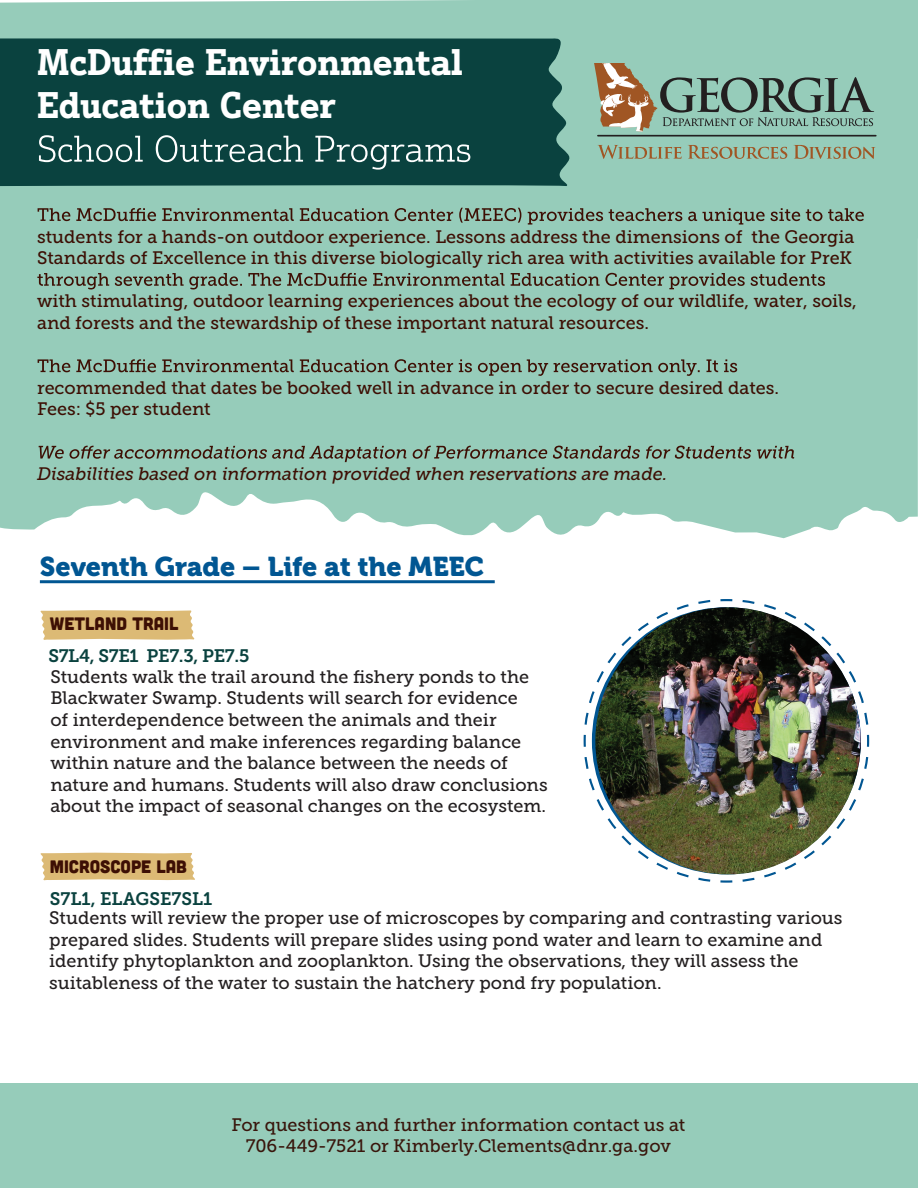
<style>
.page{position:relative;width:918px;height:1188px;background:#fff}
.page>*{position:absolute;margin:0;border:0;box-sizing:border-box;transform-origin:0 0}
.t1{font:700 36px/43.2px "Justus Pro";color:#fff}
.t2{font:27px "Museo 900";color:#015692}
.t3{font:18px/21.6px "Museo Slab 500";color:#231f20}
.t4{font:18px/21.6px "Museo Slab 500";color:#3d0f04}
.t5{font:18px/21.6px "Museo Slab 500";color:#39160c;text-align:center}
.t6{font:italic 18px "Museo Slab 500";color:#3d0f04}
.t7{font:18px "Museo Slab 700";letter-spacing:-.005em;color:#0a423f}
.t8{font:18px "Cubano";color:#3d0f04}
</style>
<div class="page">
<div style="left:0;top:1084px;width:918px;height:104px;background:#96ccba"></div>
<svg style="left:41px;top:610px;width:153px;height:30px"></svg>
<svg style="left:583px;top:599px;width:287px;height:284px"></svg>
<img style="left:595px;top:607px;width:266px;height:267px">
<hr style="left:40px;top:580px;width:455px;height:3px;background:#015692">
<svg style="left:40px;top:853px;width:155px;height:27px"></svg>
<div style="left:0;top:0;width:918px;height:538px;background:#96ccba"></div>
<div style="left:0;top:38px;width:572px;height:148px;background:#0a423f"></div>
<svg style="left:39px;top:135px;width:431px;height:35px"></svg>
<svg style="left:38px;top:208px;width:826px;height:17px"></svg>
<svg style="left:37px;top:273px;width:788px;height:17px"></svg>
<svg style="left:38px;top:359px;width:699px;height:17px"></svg>
<svg style="left:38px;top:446px;width:756px;height:16px"></svg>
<svg style="left:598px;top:145px;width:84px;height:14px"></svg>
<svg style="left:688px;top:145px;width:99px;height:14px"></svg>
<svg style="left:794px;top:145px;width:81px;height:14px"></svg>
<hr style="left:598px;top:135px;width:278px;height:2px;background:#231f20">
<svg style="left:594px;top:63px;width:280px;height:69px"></svg>
<h1 class="t1" style="left:37px;top:40px;width:427px">McDuffie Environmental<br>Education Center</h1>
<p class="t4" style="left:37px;top:226px;width:819px">students for a hands-on outdoor experience. Lessons address the dimensions of the Georgia<br>Standards of Excellence in this diverse biologically rich area with activities available for PreK</p>
<p class="t4" style="left:37px;top:290px;width:821px">with stimulating, outdoor learning experiences about the ecology of our wildlife, water, soils, and forests and the stewardship of these important natural resources.</p>
<p class="t4" style="left:37px;top:377px;width:744px">recommended that dates be booked well in advance in order to secure desired dates.<br>Fees: $5 per student</p>
<p class="t6" style="left:37px;top:464px;width:632px">Disabilities based on information provided when reservations are made.</p>
<h2 class="t2" style="left:40px;top:552px;width:446px">Seventh Grade – Life at the MEEC</h2>
<p class="t8" style="left:50px;top:612px;width:130px">WETLAND TRAIL</p>
<p class="t7" style="left:48px;top:646px;width:202px">S7L4, S7E1 PE7.3, PE7.5</p>
<p class="t3" style="left:50px;top:666px;width:499px">Students walk the trail around the fishery ponds to the Blackwater Swamp. Students will search for evidence<br>of interdependence between the animals and their environment and make inferences regarding balance within nature and the balance between the needs of nature and humans. Students will also draw conclusions about the impact of seasonal changes on the ecosystem.</p>
<p class="t8" style="left:50px;top:855px;width:139px">MICROSCOPE LAB</p>
<p class="t7" style="left:50px;top:888px;width:164px">S7L1, ELAGSE7SL1</p>
<p class="t3" style="left:49px;top:907px;width:795px">Students will review the proper use of microscopes by comparing and contrasting various prepared slides. Students will prepare slides using pond water and learn to examine and identify phytoplankton and zooplankton. Using the observations, they will assess the suitableness of the water to sustain the hatchery pond fry population.</p>
<p class="t5" style="left:231px;top:1114px;width:456px">For questions and further information contact us at<br>706-449-7521 or Kimberly.Clements@dnr.ga.gov</p>
</div>
